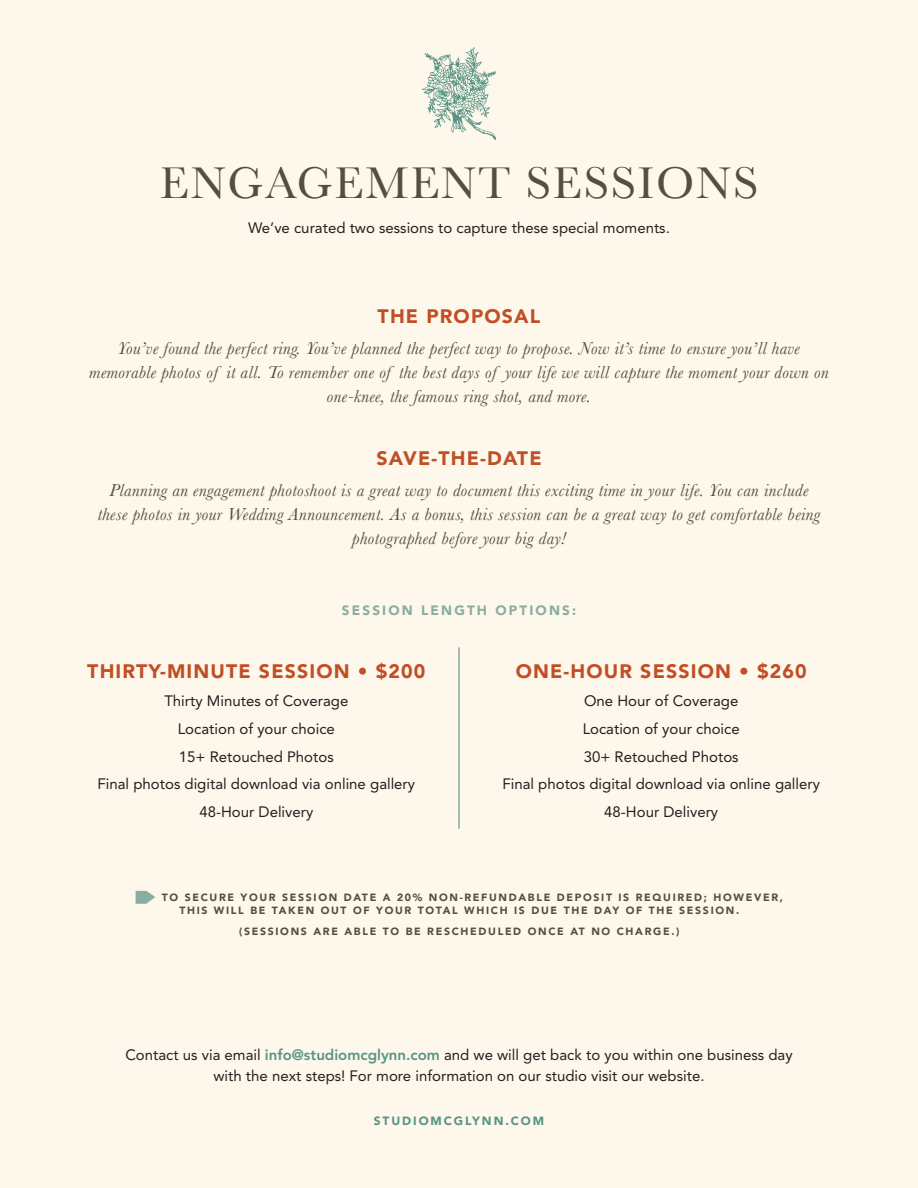
<style>
.page{position:relative;width:918px;height:1188px;background:#fef7ec}
.page>*{position:absolute;margin:0;border:0;box-sizing:border-box;transform-origin:0 0}
.t1{font:46.5px "Baskerville";letter-spacing:.04em;color:#534f42}
.t2{font:900 19.5px "Avenir";letter-spacing:.06em;color:#c14f26}
.t3{font:italic 18px/24px "Baskerville";letter-spacing:.02em;color:#534f42;text-align:center}
.t4{font:15px/21px "Avenir LT Std";color:#231f20;text-align:center}
.t5{font:900 13.5px "Avenir";letter-spacing:.16em;color:#88ada1}
.t6{font:900 12px "Avenir";letter-spacing:.16em;color:#579584}
.t7{font:900 10.5px/13.5px "Avenir";letter-spacing:.16em;color:#534f42}
.s1{font-weight:400}
.s2{font-weight:800;color:#579584}
</style>
<div class="page">
<svg style="left:422px;top:47px;width:74px;height:94px"></svg>
<svg style="left:136px;top:891px;width:19px;height:13px"></svg>
<hr style="left:458px;top:647px;width:2px;height:182px;background:#88ada1">
<p class="t1" style="left:160px;top:156px;width:600px">ENGAGEMENT SESSIONS</p>
<p class="t4" style="left:248px;top:217px;width:423px">We’ve curated two sessions to capture these special moments.</p>
<p class="t2" style="left:378px;top:300px;width:164px">THE PROPOSAL</p>
<p class="t3" style="left:89px;top:336px;width:741px">You’ve found the perfect ring. You’ve planned the perfect way to propose. Now it’s time to ensure you’ll have memorable photos of it all. To remember one of the best days of your life we will capture the moment your down on one-knee, the famous ring shot, and more.</p>
<p class="t2" style="left:376px;top:441px;width:167px">SAVE-THE-DATE</p>
<p class="t3" style="left:98px;top:478px;width:724px">Planning an engagement photoshoot is a great way to document this exciting time in your life. You can include these photos in your Wedding Announcement. As a bonus, this session can be a great way to get comfortable being photographed before your big day!</p>
<p class="t5" style="left:342px;top:599px;width:236px">SESSION LENGTH OPTIONS:</p>
<p class="t2" style="left:87px;top:655px;width:340px">THIRTY-MINUTE SESSION <span class="s1">•</span> $200</p>
<p class="t4" style="left:164px;top:691px;width:185px">Thirty Minutes of Coverage</p>
<p class="t4" style="left:178px;top:718px;width:159px">Location of your choice</p>
<p class="t4" style="left:179px;top:746px;width:156px">15+ Retouched Photos</p>
<p class="t4" style="left:98px;top:774px;width:319px">Final photos digital download via online gallery</p>
<p class="t4" style="left:199px;top:802px;width:115px">48-Hour Delivery</p>
<p class="t2" style="left:516px;top:655px;width:293px">ONE-HOUR SESSION <span class="s1">•</span> $260</p>
<p class="t4" style="left:584px;top:691px;width:156px">One Hour of Coverage</p>
<p class="t4" style="left:583px;top:718px;width:159px">Location of your choice</p>
<p class="t4" style="left:584px;top:746px;width:156px">30+ Retouched Photos</p>
<p class="t4" style="left:502px;top:774px;width:319px">Final photos digital download via online gallery</p>
<p class="t4" style="left:604px;top:802px;width:115px">48-Hour Delivery</p>
<p class="t7" style="left:179px;top:890px;width:605px;text-indent:-18px">TO SECURE YOUR SESSION DATE A 20% NON-REFUNDABLE DEPOSIT IS REQUIRED; HOWEVER,<br>THIS WILL BE TAKEN OUT OF YOUR TOTAL WHICH IS DUE THE DAY OF THE SESSION.</p>
<p class="t7" style="left:239px;top:924px;width:442px">(SESSIONS ARE ABLE TO BE RESCHEDULED ONCE AT NO CHARGE.)</p>
<p class="t4" style="left:125px;top:1044px;width:669px">Contact us via email <span class="s2">info@studiomcglynn.com</span> and we will get back to you within one business day with the next steps! For more information on our studio visit our website.</p>
<p class="t6" style="left:374px;top:1111px;width:172px">STUDIOMCGLYNN.COM</p>
</div>
